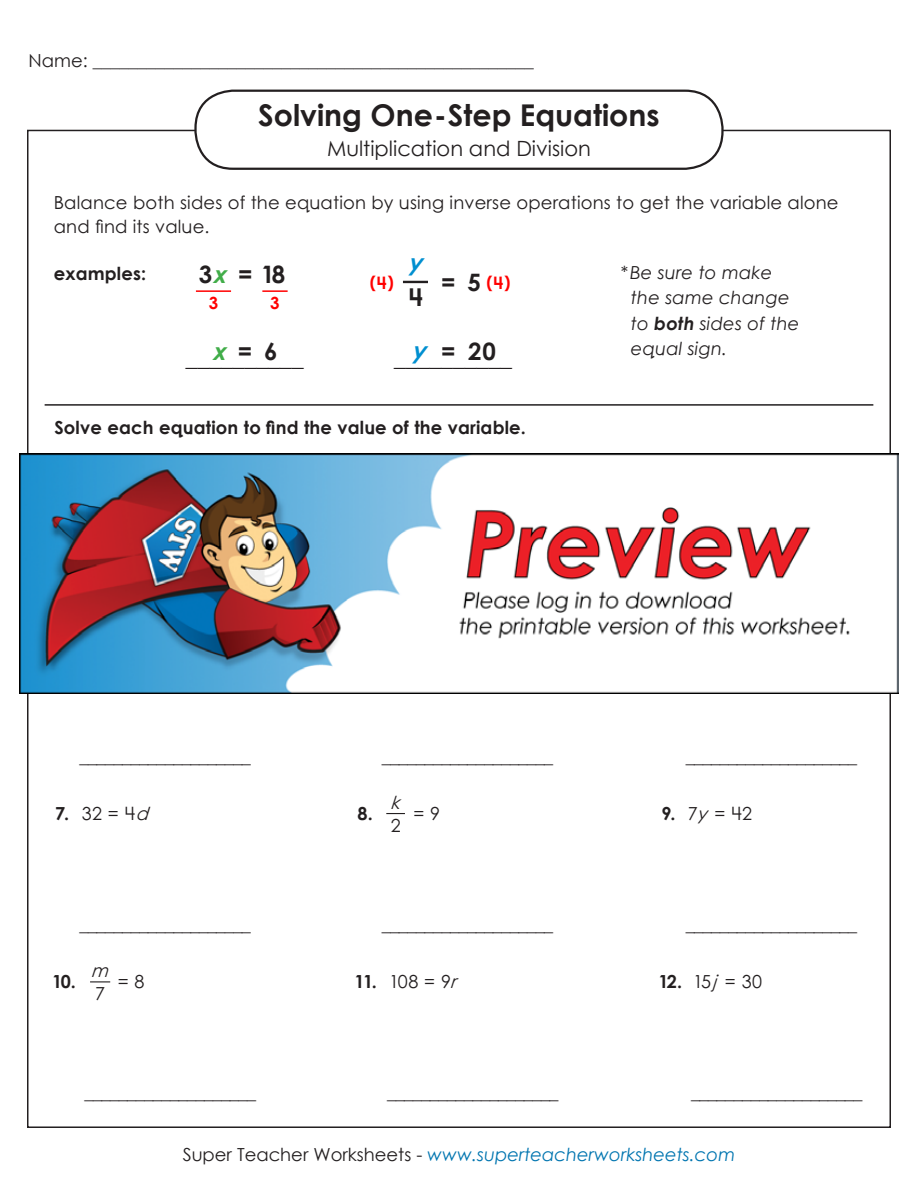
<style>
.page{position:relative;width:918px;height:1188px;background:#fff}
.page>*{position:absolute;margin:0;border:0;box-sizing:border-box;transform-origin:0 0}
.t1{font:700 30px "Century Gothic 2";color:#231f20}
.t2{font:italic 700 24px "Century STW4";color:#231f20}
.t3{font:700 24px "Century STW4";color:#231f20}
.t4{font:italic 700 24px "Century STW4";color:#008fd0}
.t5{font:21px "Century Gothic 2";color:#231f20}
.t6{font:18px/24px "Century STW4";letter-spacing:.01em;color:#231f20}
.t7{font:700 18px "Century STW4";letter-spacing:.01em;color:#231f20}
.t8{font:italic 18px/25.5px "Century STW4";letter-spacing:.01em;color:#231f20}
.t9{font:18px "Century Gothic 2";color:#231f20}
.t10{font:italic 18px "Century Gothic 2";color:#0075b0}
.t11{font:700 16.8px "Century STW4";color:#f00}
.s1{font-weight:700}
.s2{font-style:italic;color:#41ad49}
.s3{font-style:italic;color:#008fd0}
.s4{font-style:italic}
.s5{font-style:normal;color:#231f20}
</style>
<div class="page">
<hr style="left:45px;top:404px;width:828px;height:2px;background:#231f20">
<div style="left:194px;top:90px;width:530px;height:80px;border:2px solid #231f20;border-radius:38px"></div>
<hr style="left:403px;top:281px;width:25px;height:2px;background:#231f20">
<hr style="left:196px;top:290px;width:35px;height:2px;background:#f00">
<hr style="left:262px;top:290px;width:26px;height:2px;background:#f00">
<svg style="left:90px;top:981px;width:20px;height:1px"></svg>
<svg style="left:386px;top:813px;width:19px;height:1px"></svg>
<img style="left:20px;top:454px;width:878px;height:239px">
<p class="t9" style="left:29px;top:48px;width:507px">Name: _________________________________________________</p>
<h1 class="t1" style="left:258px;top:92px;width:403px">Solving One-Step Equations</h1>
<p class="t5" style="left:327px;top:133px;width:265px">Multiplication and Division</p>
<p class="t6" style="left:54px;top:190px;width:786px">Balance both sides of the equation by using inverse operations to get the variable alone and find its value.</p>
<p class="t7" style="left:54px;top:260px;width:94px">examples:</p>
<p class="t8" style="left:631px;top:259px;width:170px;text-indent:-10px">*Be sure to make the same change to <span class="s1">both</span> sides of the equal sign.</p>
<h2 class="t4" style="left:409px;top:244px;width:21px">y</h2>
<h2 class="t3" style="left:409px;top:280px;width:15px">4</h2>
<h2 class="t3" style="left:199px;top:256px;width:88px">3<span class="s2">x</span> = 18</h2>
<h2 class="t3" style="left:441px;top:264px;width:41px">= 5</h2>
<p class="t11" style="left:370px;top:269px;width:26px">(4)</p>
<p class="t11" style="left:486px;top:269px;width:26px">(4)</p>
<p class="t11" style="left:209px;top:290px;width:11px">3</p>
<p class="t11" style="left:270px;top:290px;width:11px">3</p>
<h2 class="t3" style="left:213px;top:333px;width:66px"><span class="s2">x</span> = 6</h2>
<h2 class="t3" style="left:413px;top:333px;width:85px"><span class="s3">y</span> = 20</h2>
<h2 class="t2" style="left:186px;top:339px;width:125px">__________</h2>
<h2 class="t2" style="left:395px;top:339px;width:125px">__________</h2>
<p class="t7" style="left:54px;top:414px;width:473px">Solve each equation to find the value of the variable.</p>
<p class="t6" style="left:80px;top:744px;width:173px">____________________</p>
<p class="t6" style="left:382px;top:744px;width:173px">____________________</p>
<p class="t6" style="left:686px;top:744px;width:173px">____________________</p>
<p class="t7" style="left:55px;top:800px;width:15px">7.</p>
<p class="t8" style="left:391px;top:789px;width:15px">k</p>
<p class="t6" style="left:391px;top:813px;width:11px">2</p>
<p class="t6" style="left:82px;top:801px;width:73px">32 = 4<span class="s4">d</span></p>
<p class="t7" style="left:358px;top:800px;width:17px">8.</p>
<p class="t7" style="left:661px;top:800px;width:16px">9.</p>
<p class="t6" style="left:384px;top:801px;width:58px">5<span class="s4">c</span> = 9</p>
<p class="t6" style="left:688px;top:801px;width:66px">7<span class="s4">y</span> = 42</p>
<p class="t6" style="left:80px;top:912px;width:173px">____________________</p>
<p class="t6" style="left:382px;top:912px;width:173px">____________________</p>
<p class="t6" style="left:686px;top:912px;width:173px">____________________</p>
<p class="t8" style="left:92px;top:958px;width:23px">m</p>
<p class="t6" style="left:95px;top:981px;width:11px">7</p>
<p class="t6" style="left:88px;top:970px;width:58px">5<span class="s4">c</span> = 8</p>
<p class="t6" style="left:389px;top:970px;width:73px">108 = 9<span class="s4">r</span></p>
<p class="t6" style="left:693px;top:970px;width:71px">15<span class="s4">j</span> = 30</p>
<p class="t7" style="left:52px;top:968px;width:25px">10.</p>
<p class="t7" style="left:355px;top:968px;width:24px">11.</p>
<p class="t7" style="left:658px;top:968px;width:25px">12.</p>
<p class="t6" style="left:85px;top:1081px;width:173px">____________________</p>
<p class="t6" style="left:387px;top:1081px;width:173px">____________________</p>
<p class="t6" style="left:691px;top:1081px;width:173px">____________________</p>
<p class="t10" style="left:183px;top:1142px;width:554px"><span class="s5">Super Teacher Worksheets -</span> www.superteacherworksheets.com</p>
</div>
